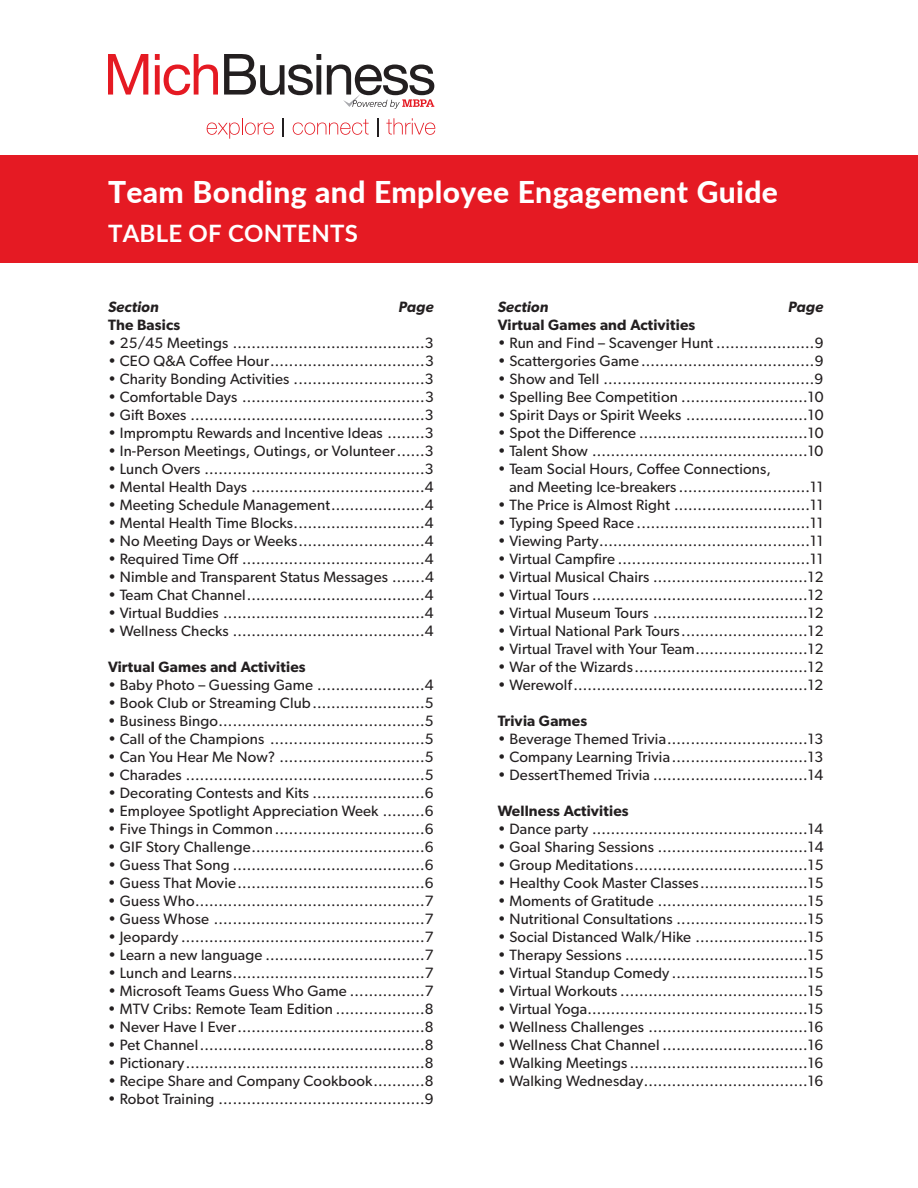
<style>
.page{position:relative;width:918px;height:1188px;background:#fff}
.page>*{position:absolute;margin:0;border:0;box-sizing:border-box;transform-origin:0 0}
.t1{font:800 30px "Lato";letter-spacing:.01em;color:#fff}
.t2{font:700 24px "Lato";letter-spacing:.01em;color:#fff}
.t3{font:15px/18px "Gibson";letter-spacing:.01em;color:#231f20}
.t4{font:600 15px "Gibson";letter-spacing:.01em;color:#231f20}
.t5{font:italic 600 15px "Gibson";letter-spacing:.01em;color:#231f20}
</style>
<div class="page">
<svg style="left:207px;top:118px;width:67px;height:21px"></svg>
<svg style="left:283px;top:119px;width:1px;height:18px"></svg>
<svg style="left:293px;top:119px;width:76px;height:16px"></svg>
<svg style="left:377px;top:119px;width:1px;height:18px"></svg>
<svg style="left:386px;top:118px;width:49px;height:17px"></svg>
<svg style="left:108px;top:54px;width:40px;height:41px"></svg>
<svg style="left:155px;top:54px;width:63px;height:41px"></svg>
<svg style="left:224px;top:54px;width:97px;height:41px"></svg>
<svg style="left:327px;top:65px;width:107px;height:44px"></svg>
<div style="left:0;top:155px;width:918px;height:108px;background:#e51a23"></div>
<h1 class="t1" style="left:108px;top:173px;width:671px">Team Bonding and Employee Engagement Guide</h1>
<h2 class="t2" style="left:108px;top:219px;width:252px">TABLE OF CONTENTS</h2>
<p class="t5" style="left:108px;top:302px;width:52px">Section</p>
<p class="t5" style="left:399px;top:302px;width:37px">Page</p>
<p class="t4" style="left:108px;top:320px;width:74px">The Basics</p>
<p class="t3" style="left:108px;top:336px;width:327px">• 25/45 Meetings .........................................3</p>
<p class="t3" style="left:108px;top:354px;width:327px">• CEO Q&amp;A Coffee Hour.................................3</p>
<p class="t3" style="left:108px;top:372px;width:327px">• Charity Bonding Activities ............................3</p>
<p class="t3" style="left:108px;top:390px;width:327px">• Comfortable Days .......................................3</p>
<p class="t3" style="left:108px;top:408px;width:327px">• Gift Boxes ..................................................3</p>
<p class="t3" style="left:108px;top:426px;width:327px">• Impromptu Rewards and Incentive Ideas ........3</p>
<p class="t3" style="left:108px;top:444px;width:327px">• In-Person Meetings, Outings, or Volunteer......3</p>
<p class="t3" style="left:108px;top:462px;width:327px">• Lunch Overs ...............................................3</p>
<p class="t3" style="left:108px;top:480px;width:327px">• Mental Health Days .....................................4</p>
<p class="t3" style="left:108px;top:498px;width:327px">• Meeting Schedule Management....................4</p>
<p class="t3" style="left:108px;top:516px;width:327px">• Mental Health Time Blocks............................4</p>
<p class="t3" style="left:108px;top:534px;width:327px">• No Meeting Days or Weeks...........................4</p>
<p class="t3" style="left:108px;top:552px;width:327px">• Required Time Off .......................................4</p>
<p class="t3" style="left:108px;top:570px;width:327px">• Nimble and Transparent Status Messages .......4</p>
<p class="t3" style="left:108px;top:588px;width:327px">• Team Chat Channel......................................4</p>
<p class="t3" style="left:108px;top:606px;width:327px">• Virtual Buddies ...........................................4</p>
<p class="t3" style="left:108px;top:624px;width:327px">• Wellness Checks .........................................4</p>
<p class="t4" style="left:108px;top:662px;width:199px">Virtual Games and Activities</p>
<p class="t3" style="left:108px;top:678px;width:327px">• Baby Photo – Guessing Game .......................4</p>
<p class="t3" style="left:108px;top:696px;width:327px">• Book Club or Streaming Club........................5</p>
<p class="t3" style="left:108px;top:714px;width:327px">• Business Bingo............................................5</p>
<p class="t3" style="left:108px;top:732px;width:327px">• Call of the Champions .................................5</p>
<p class="t3" style="left:108px;top:750px;width:327px">• Can You Hear Me Now? ...............................5</p>
<p class="t3" style="left:108px;top:768px;width:327px">• Charades ...................................................5</p>
<p class="t3" style="left:108px;top:786px;width:327px">• Decorating Contests and Kits ........................6</p>
<p class="t3" style="left:108px;top:804px;width:327px">• Employee Spotlight Appreciation Week .........6</p>
<p class="t3" style="left:108px;top:822px;width:327px">• Five Things in Common ................................6</p>
<p class="t3" style="left:108px;top:840px;width:327px">• GIF Story Challenge.....................................6</p>
<p class="t3" style="left:108px;top:858px;width:327px">• Guess That Song .........................................6</p>
<p class="t3" style="left:108px;top:876px;width:327px">• Guess That Movie........................................6</p>
<p class="t3" style="left:108px;top:894px;width:327px">• Guess Who.................................................7</p>
<p class="t3" style="left:108px;top:912px;width:327px">• Guess Whose .............................................7</p>
<p class="t3" style="left:108px;top:930px;width:327px">• Jeopardy ....................................................7</p>
<p class="t3" style="left:108px;top:948px;width:327px">• Learn a new language ..................................7</p>
<p class="t3" style="left:108px;top:966px;width:327px">• Lunch and Learns.........................................7</p>
<p class="t3" style="left:108px;top:984px;width:327px">• Microsoft Teams Guess Who Game ................7</p>
<p class="t3" style="left:108px;top:1002px;width:327px">• MTV Cribs: Remote Team Edition ...................8</p>
<p class="t3" style="left:108px;top:1020px;width:327px">• Never Have I Ever........................................8</p>
<p class="t3" style="left:108px;top:1038px;width:327px">• Pet Channel................................................8</p>
<p class="t3" style="left:108px;top:1056px;width:327px">• Pictionary...................................................8</p>
<p class="t3" style="left:108px;top:1074px;width:327px">• Recipe Share and Company Cookbook...........8</p>
<p class="t3" style="left:108px;top:1092px;width:327px">• Robot Training ............................................9</p>
<p class="t5" style="left:498px;top:302px;width:52px">Section</p>
<p class="t5" style="left:788px;top:302px;width:37px">Page</p>
<p class="t4" style="left:498px;top:320px;width:199px">Virtual Games and Activities</p>
<p class="t3" style="left:498px;top:336px;width:327px">• Run and Find – Scavenger Hunt .....................9</p>
<p class="t3" style="left:498px;top:354px;width:327px">• Scattergories Game .....................................9</p>
<p class="t3" style="left:498px;top:372px;width:327px">• Show and Tell .............................................9</p>
<p class="t3" style="left:498px;top:390px;width:327px">• Spelling Bee Competition ...........................10</p>
<p class="t3" style="left:498px;top:408px;width:327px">• Spirit Days or Spirit Weeks ..........................10</p>
<p class="t3" style="left:498px;top:426px;width:327px">• Spot the Difference ....................................10</p>
<p class="t3" style="left:498px;top:444px;width:327px">• Talent Show ..............................................10</p>
<p class="t3" style="left:509px;top:462px;width:316px;text-indent:-12px">• Team Social Hours, Coffee Connections,<br>and Meeting Ice-breakers ............................11</p>
<p class="t3" style="left:498px;top:498px;width:327px">• The Price is Almost Right .............................11</p>
<p class="t3" style="left:498px;top:516px;width:327px">• Typing Speed Race .....................................11</p>
<p class="t3" style="left:498px;top:534px;width:327px">• Viewing Party.............................................11</p>
<p class="t3" style="left:498px;top:552px;width:327px">• Virtual Campfire .........................................11</p>
<p class="t3" style="left:498px;top:570px;width:327px">• Virtual Musical Chairs .................................12</p>
<p class="t3" style="left:498px;top:588px;width:327px">• Virtual Tours ..............................................12</p>
<p class="t3" style="left:498px;top:606px;width:327px">• Virtual Museum Tours .................................12</p>
<p class="t3" style="left:498px;top:624px;width:327px">• Virtual National Park Tours...........................12</p>
<p class="t3" style="left:498px;top:642px;width:327px">• Virtual Travel with Your Team........................12</p>
<p class="t3" style="left:498px;top:660px;width:327px">• War of the Wizards.....................................12</p>
<p class="t3" style="left:498px;top:678px;width:327px">• Werewolf..................................................12</p>
<p class="t4" style="left:498px;top:716px;width:91px">Trivia Games</p>
<p class="t3" style="left:498px;top:732px;width:327px">• Beverage Themed Trivia..............................13</p>
<p class="t3" style="left:498px;top:750px;width:327px">• Company Learning Trivia .............................13</p>
<p class="t3" style="left:498px;top:768px;width:327px">• DessertThemed Trivia .................................14</p>
<p class="t4" style="left:498px;top:806px;width:132px">Wellness Activities</p>
<p class="t3" style="left:498px;top:822px;width:327px">• Dance party ..............................................14</p>
<p class="t3" style="left:498px;top:840px;width:327px">• Goal Sharing Sessions ................................14</p>
<p class="t3" style="left:498px;top:858px;width:327px">• Group Meditations.....................................15</p>
<p class="t3" style="left:498px;top:876px;width:327px">• Healthy Cook Master Classes.......................15</p>
<p class="t3" style="left:498px;top:894px;width:327px">• Moments of Gratitude ................................15</p>
<p class="t3" style="left:498px;top:912px;width:327px">• Nutritional Consultations ............................15</p>
<p class="t3" style="left:498px;top:930px;width:327px">• Social Distanced Walk/Hike ........................15</p>
<p class="t3" style="left:498px;top:948px;width:327px">• Therapy Sessions .......................................15</p>
<p class="t3" style="left:498px;top:966px;width:327px">• Virtual Standup Comedy .............................15</p>
<p class="t3" style="left:498px;top:984px;width:327px">• Virtual Workouts ........................................15</p>
<p class="t3" style="left:498px;top:1002px;width:327px">• Virtual Yoga...............................................15</p>
<p class="t3" style="left:498px;top:1020px;width:327px">• Wellness Challenges ..................................16</p>
<p class="t3" style="left:498px;top:1038px;width:327px">• Wellness Chat Channel ...............................16</p>
<p class="t3" style="left:498px;top:1056px;width:327px">• Walking Meetings ......................................16</p>
<p class="t3" style="left:498px;top:1074px;width:327px">• Walking Wednesday...................................16</p>
</div>
